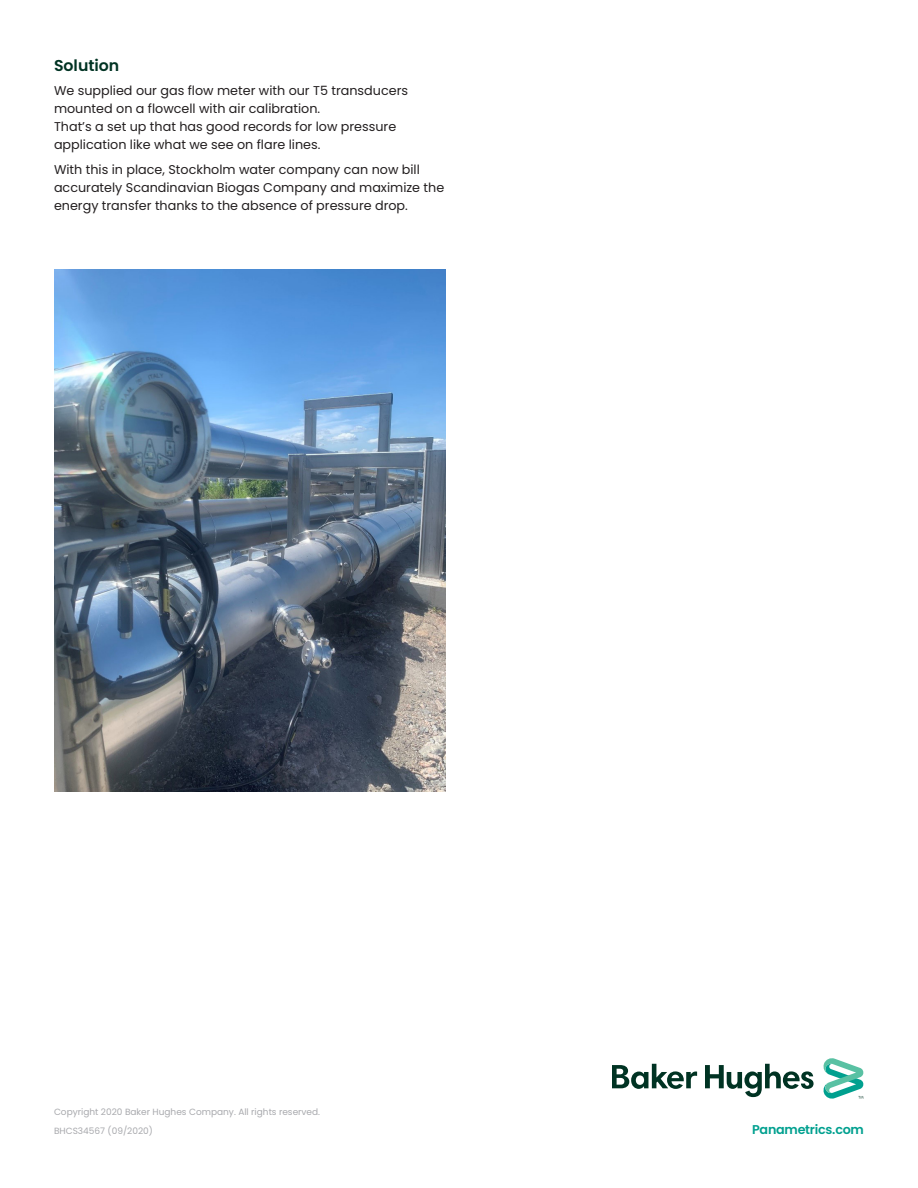
<style>
.page{position:relative;width:918px;height:1188px;background:#fff}
.page>*{position:absolute;margin:0;border:0;box-sizing:border-box;transform-origin:0 0}
._10_5pt-body_subhead{font:600 15.75px "Poppins";color:#003323}
._8_5pt-body_text{font:12.75px/18px "Poppins";color:#231f20}
._8_5pt-body_text-2{font:600 12.75px "Poppins";letter-spacing:-.02em;color:#00a08f}
._6pt-legal_footnote{font:9px "Poppins";color:#a8a9ad}
</style>
<div class="page">
<img style="left:54px;top:270px;width:392px;height:522px">
<svg style="left:612px;top:1058px;width:252px;height:41px"></svg>
<p class="_10_5pt-body_subhead" style="left:54px;top:56px;width:67px">Solution</p>
<p class="_8_5pt-body_text" style="left:54px;top:82px;width:356px">We supplied our gas flow meter with our T5 transducers mounted on a flowcell with air calibration.<br>That’s a set up that has good records for low pressure application like what we see on flare lines.</p>
<p class="_8_5pt-body_text" style="left:54px;top:161px;width:392px">With this in place, Stockholm water company can now bill accurately Scandinavian Biogas Company and maximize the energy transfer thanks to the absence of pressure drop.</p>
<p class="_6pt-legal_footnote" style="left:54px;top:1107px;width:268px">Copyright 2020 Baker Hughes Company. All rights reserved.</p>
<p class="_6pt-legal_footnote" style="left:54px;top:1126px;width:101px">BHCS34567 (09/2020)</p>
<p class="_8_5pt-body_text-2" style="left:752px;top:1122px;width:113px">Panametrics.com</p>
</div>
